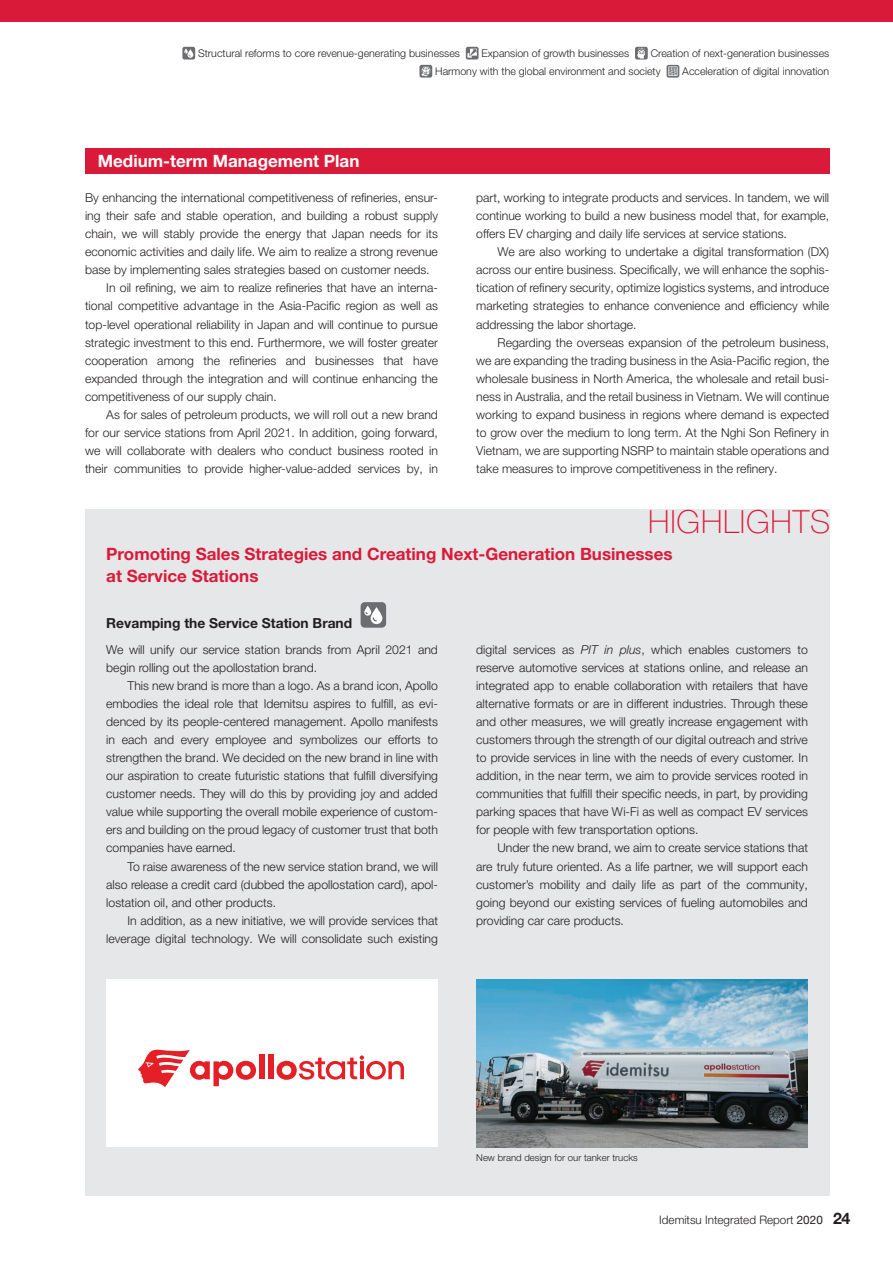
<style>
.page{position:relative;width:893px;height:1263px;background:#fff}
.page>*{position:absolute;margin:0;border:0;box-sizing:border-box;transform-origin:0 0}
.t1{font:100 31.95px "Helvetica Neue LT Pro";letter-spacing:.025em;color:#da1a39}
.t2{font:700 16.95px/21.3px "Helvetica Neue LT Pro";color:#da1a39}
.t3{font:700 16.95px "Helvetica Neue LT Pro";color:#fff}
.t4{font:700 13.8px "Helvetica Neue LT Pro";color:#231f20}
.t5{font:300 12.15px/18px "Helvetica Neue LT Pro";color:#231f20;text-align:justify}
.t6{font:300 11.7px "Helvetica Neue LT Pro";color:#231f20}
.t7{font:300 10.65px/18px "Helvetica Neue LT Pro";color:#231f20}
.t8{font:300 9.6px "Helvetica Neue LT Pro";color:#231f20}
.s1{font-style:italic}
.s2{font-weight:400}
.s3{font-weight:700;font-size:15.9px}
</style>
<div class="page">
<div style="left:0;top:0;width:893px;height:21px;background:#da1a39"></div>
<div style="left:85px;top:148px;width:744px;height:25px;background:#da1a39"></div>
<div style="left:85px;top:509px;width:744px;height:687px;background:#e6e7e9"></div>
<img style="left:476px;top:979px;width:332px;height:168px">
<div style="left:106px;top:979px;width:332px;height:168px;background:#fff"></div>
<div style="left:259px;top:1054px;width:5px;height:25px;background:#e41f25"></div>
<div style="left:268px;top:1054px;width:6px;height:25px;background:#e41f25"></div>
<svg style="left:138px;top:1049px;width:118px;height:38px"></svg>
<svg style="left:277px;top:1055px;width:127px;height:25px"></svg>
<div style="left:361px;top:602px;width:25px;height:26px;background:#6c6d70;border-radius:4px"></div>
<svg style="left:364px;top:606px;width:18px;height:18px"></svg>
<div style="left:182px;top:47px;width:13px;height:13px;background:#6c6d70;border-radius:2px"></div>
<svg style="left:184px;top:49px;width:9px;height:9px"></svg>
<svg style="left:466px;top:47px;width:13px;height:13px"></svg>
<svg style="left:467px;top:49px;width:10px;height:9px"></svg>
<div style="left:635px;top:47px;width:13px;height:13px;background:#6c6d70;border-radius:2px"></div>
<svg style="left:637px;top:48px;width:8px;height:11px"></svg>
<div style="left:419px;top:65px;width:13px;height:13px;background:#6c6d70;border-radius:2px"></div>
<svg style="left:421px;top:66px;width:10px;height:11px"></svg>
<div style="left:667px;top:65px;width:12px;height:13px;background:#6c6d70;border-radius:2px"></div>
<svg style="left:668px;top:66px;width:10px;height:10px"></svg>
<p class="t7" style="left:198px;top:44px;width:263px">Structural reforms to core revenue-generating businesses</p>
<p class="t7" style="left:481px;top:44px;width:149px">Expansion of growth businesses</p>
<p class="t7" style="left:435px;top:44px;width:396px;text-indent:215px">Creation of next-generation businesses<br>Harmony with the global environment and society</p>
<p class="t7" style="left:682px;top:62px;width:148px">Acceleration of digital innovation</p>
<h2 class="t3" style="left:98px;top:150px;width:263px">Medium-term Management Plan</h2>
<p class="t5" style="left:85px;top:188px;width:354px">By enhancing the international competitiveness of refineries, ensur-</p>
<p class="t5" style="left:85px;top:206px;width:354px">ing their safe and stable operation, and building a robust supply</p>
<p class="t5" style="left:85px;top:225px;width:354px">chain, we will stably provide the energy that Japan needs for its</p>
<p class="t5" style="left:85px;top:243px;width:354px">economic activities and daily life. We aim to realize a strong revenue</p>
<p class="t5" style="left:85px;top:261px;width:346px">base by implementing sales strategies based on customer needs.</p>
<p class="t5" style="left:106px;top:279px;width:333px">In oil refining, we aim to realize refineries that have an interna-</p>
<p class="t5" style="left:85px;top:297px;width:354px">tional competitive advantage in the Asia-Pacific region as well as</p>
<p class="t5" style="left:85px;top:315px;width:354px">top-level operational reliability in Japan and will continue to pursue</p>
<p class="t5" style="left:85px;top:333px;width:354px">strategic investment to this end. Furthermore, we will foster greater</p>
<p class="t5" style="left:85px;top:351px;width:354px">cooperation among the refineries and businesses that have</p>
<p class="t5" style="left:85px;top:369px;width:354px">expanded through the integration and will continue enhancing the</p>
<p class="t5" style="left:85px;top:387px;width:193px">competitiveness of our supply chain.</p>
<p class="t5" style="left:106px;top:405px;width:333px">As for sales of petroleum products, we will roll out a new brand</p>
<p class="t5" style="left:85px;top:423px;width:354px">for our service stations from April 2021. In addition, going forward,</p>
<p class="t5" style="left:85px;top:441px;width:354px">we will collaborate with dealers who conduct business rooted in</p>
<p class="t5" style="left:85px;top:459px;width:354px">their communities to provide higher-value-added services by, in</p>
<p class="t5" style="left:476px;top:188px;width:354px">part, working to integrate products and services. In tandem, we will continue working to build a new business model that, for example, offers EV charging and daily life services at service stations.</p>
<p class="t5" style="left:476px;top:242px;width:354px;text-indent:21px">We are also working to undertake a digital transformation (DX) across our entire business. Specifically, we will enhance the sophis&shy;tication of refinery security, optimize logistics systems, and introduce marketing strategies to enhance convenience and efficiency while addressing the labor shortage.</p>
<p class="t5" style="left:476px;top:333px;width:354px;text-indent:21px">Regarding the overseas expansion of the petroleum business, we are expanding the trading business in the Asia-Pacific region, the wholesale business in North America, the wholesale and retail busi&shy;ness in Australia, and the retail business in Vietnam. We will continue working to expand business in regions where demand is expected to grow over the medium to long term. At the Nghi Son Refinery in Vietnam, we are supporting NSRP to maintain stable operations and take measures to improve competitiveness in the refinery.</p>
<h1 class="t1" style="left:648px;top:502px;width:183px">HIGHLIGHTS</h1>
<h2 class="t2" style="left:106px;top:543px;width:568px">Promoting Sales Strategies and Creating Next-Generation Businesses at Service Stations</h2>
<p class="t4" style="left:106px;top:614px;width:247px">Revamping the Service Station Brand</p>
<p class="t5" style="left:106px;top:640px;width:333px">We will unify our service station brands from April 2021 and begin rolling out the apollostation brand.</p>
<p class="t5" style="left:106px;top:676px;width:333px;text-indent:21px">This new brand is more than a logo. As a brand icon, Apollo embodies the ideal role that Idemitsu aspires to fulfill, as evi&shy;denced by its people-centered management. Apollo manifests in each and every employee and symbolizes our efforts to strengthen the brand. We decided on the new brand in line with our aspiration to create futuristic stations that fulfill diversifying customer needs. They will do this by providing joy and added value while supporting the overall mobile experience of custom&shy;ers and building on the proud legacy of customer trust that both companies have earned.</p>
<p class="t5" style="left:106px;top:857px;width:333px;text-indent:21px">To raise awareness of the new service station brand, we will also release a credit card (dubbed the apollostation card), apol&shy;lostation oil, and other products.</p>
<p class="t5" style="left:106px;top:911px;width:333px;text-align:right">In addition, as a new initiative, we will provide services that leverage digital technology. We will consolidate such existing</p>
<p class="t5" style="left:476px;top:640px;width:333px">digital services as <span class="s1">PIT in plus</span>, which enables customers to reserve automotive services at stations online, and release an integrated app to enable collaboration with retailers that have alternative formats or are in different industries. Through these and other measures, we will greatly increase engagement with customers through the strength of our digital outreach and strive to provide services in line with the needs of every customer. In addition, in the near term, we aim to provide services rooted in communities that fulfill their specific needs, in part, by providing parking spaces that have Wi-Fi as well as compact EV services for people with few transportation options.</p>
<p class="t5" style="left:476px;top:839px;width:333px;text-indent:21px">Under the new brand, we aim to create service stations that are truly future oriented. As a life partner, we will support each customer’s mobility and daily life as part of the community, going beyond our existing services of fueling automobiles and providing car care products.</p>
<p class="t8" style="left:476px;top:1151px;width:163px">New brand design for our tanker trucks</p>
<p class="t6" style="left:659px;top:1213px;width:193px">Idemitsu Integrated Report <span class="s2">2020</span> <span class="s3">24</span></p>
</div>
